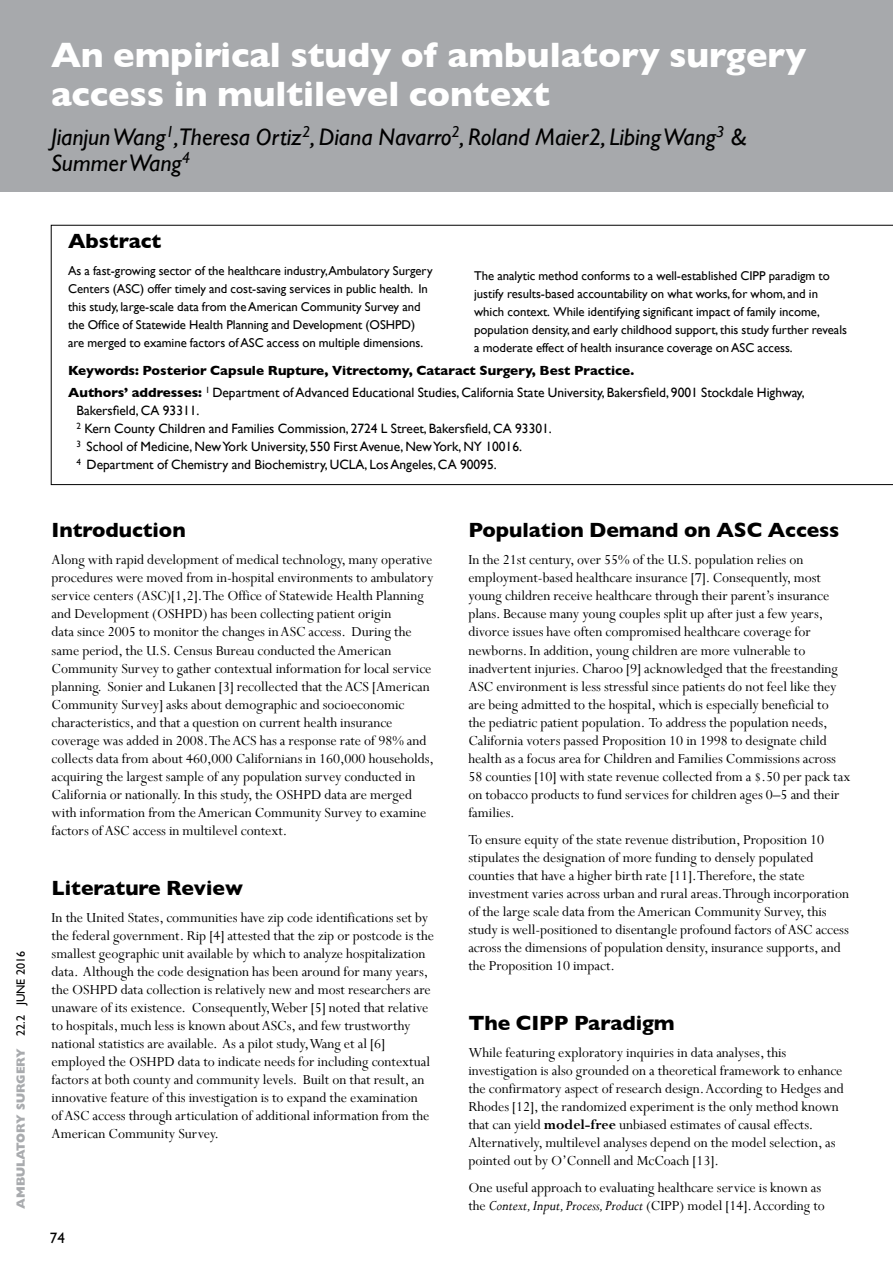
<style>
.page{position:relative;width:893px;height:1263px;background:#fff}
.page>*{position:absolute;margin:0;border:0;box-sizing:border-box;transform-origin:0 0}
.t1{font:700 36px/39px "Gill Sans";color:#fff}
.t2{font:italic 24px/25.5px "Gill Sans";color:#000}
.t3{font:700 21px "Gill Sans";color:#000}
.t4{font:15.3px/18px "Perpetua";color:#000}
.t5{font:15px "Gill Sans";color:#000}
.t6{font:13.5px/18px "Gill Sans";color:#000}
.t7{font:12.75px/18px "Gill Sans";color:#000}
.t8{font:800 12px "Gill Sans";color:#a9abae}
.s1{font-weight:400;color:#000}
.s2{font-weight:700}
.s3{font-style:italic;font-size:15.75px}
</style>
<div class="page">
<div style="left:0;top:0;width:893px;height:191px;background:#a7a9ac"></div>
<svg style="left:51px;top:225px;width:842px;height:260px"></svg>
<h1 class="t1" style="left:51px;top:35px;width:757px">An empirical study of ambulatory surgery access in multilevel context</h1>
<h2 class="t2" style="left:51px;top:125px;width:697px">Jianjun Wang<sup>1</sup>,Theresa Ortiz<sup>2</sup>, Diana Navarro<sup>2</sup>, Roland Maier2, Libing Wang<sup>3</sup> &amp;<br>Summer Wang<sup>4</sup></h2>
<p class="t8" style="left:14px;top:1209px;width:259px;rotate:-90deg">AMBULATORY SURGERY <span class="s1">22.2 JUNE 2016</span></p>
<h3 class="t3" style="left:68px;top:225px;width:95px">Abstract</h3>
<p class="t7" style="left:68px;top:262px;width:366px">As a fast-growing sector of the healthcare industry,Ambulatory Surgery Centers (ASC) offer timely and cost-saving services in public health. In this study, large-scale data from the American Community Survey and the Office of Statewide Health Planning and Development (OSHPD) are merged to examine factors of ASC access on multiple dimensions.</p>
<p class="t7" style="left:474px;top:266px;width:374px">The analytic method conforms to a well-established CIPP paradigm to justify results-based accountability on what works, for whom, and in which context. While identifying significant impact of family income, population density, and early childhood support, this study further reveals a moderate effect of health insurance coverage on ASC access.</p>
<p class="t6" style="left:68px;top:359px;width:738px;line-height:22.2px"><span class="s2">Keywords: Posterior Capsule Rupture, Vitrectomy, Cataract Surgery, Best Practice.<br>Authors’ addresses:</span> <sup>1</sup> Department of Advanced Educational Studies, California State University, Bakersfield, 9001 Stockdale Highway,</p>
<p class="t6" style="left:77px;top:402px;width:477px">Bakersfield, CA 93311.<br><sup>2</sup> Kern County Children and Families Commission, 2724 L Street, Bakersfield, CA 93301.<br><sup>3</sup> School of Medicine, New York University, 550 First Avenue, New York, NY 10016.<br><sup>4</sup> Department of Chemistry and Biochemistry, UCLA, Los Angeles, CA 90095.</p>
<h3 class="t3" style="left:52px;top:514px;width:136px">Introduction</h3>
<p class="t4" style="left:52px;top:551px;width:384px">Along with rapid development of medical technology, many operative procedures were moved from in-hospital environments to ambulatory service centers (ASC)[1,2]. The Office of Statewide Health Planning and Development (OSHPD) has been collecting patient origin<br>data since 2005 to monitor the changes in ASC access. During the same period, the U.S. Census Bureau conducted the American Community Survey to gather contextual information for local service planning. Sonier and Lukanen [3] recollected that the ACS [American Community Survey] asks about demographic and socioeconomic characteristics, and that a question on current health insurance coverage was added in 2008. The ACS has a response rate of 98% and collects data from about 460,000 Californians in 160,000 households, acquiring the largest sample of any population survey conducted in California or nationally. In this study, the OSHPD data are merged with information from the American Community Survey to examine factors of ASC access in multilevel context.</p>
<h3 class="t3" style="left:52px;top:871px;width:193px">Literature Review</h3>
<p class="t4" style="left:52px;top:908px;width:384px">In the United States, communities have zip code identifications set by the federal government. Rip [4] attested that the zip or postcode is the smallest geographic unit available by which to analyze hospitalization data. Although the code designation has been around for many years, the OSHPD data collection is relatively new and most researchers are unaware of its existence. Consequently, Weber [5] noted that relative to hospitals, much less is known about ASCs, and few trustworthy national statistics are available. As a pilot study, Wang et al [6] employed the OSHPD data to indicate needs for including contextual factors at both county and community levels. Built on that result, an innovative feature of this investigation is to expand the examination<br>of ASC access through articulation of additional information from the American Community Survey.</p>
<p class="t5" style="left:50px;top:1228px;width:16px">74</p>
<h3 class="t3" style="left:468px;top:514px;width:373px">Population Demand on ASC Access</h3>
<p class="t4" style="left:468px;top:551px;width:383px">In the 21st century, over 55% of the U.S. population relies on employment-based healthcare insurance [7]. Consequently, most young children receive healthcare through their parent’s insurance plans. Because many young couples split up after just a few years, divorce issues have often compromised healthcare coverage for newborns. In addition, young children are more vulnerable to inadvertent injuries. Charoo [9] acknowledged that the freestanding ASC environment is less stressful since patients do not feel like they are being admitted to the hospital, which is especially beneficial to<br>the pediatric patient population. To address the population needs, California voters passed Proposition 10 in 1998 to designate child health as a focus area for Children and Families Commissions across 58 counties [10] with state revenue collected from a $.50 per pack tax on tobacco products to fund services for children ages 0–5 and their families.</p>
<p class="t4" style="left:468px;top:830px;width:382px">To ensure equity of the state revenue distribution, Proposition 10 stipulates the designation of more funding to densely populated counties that have a higher birth rate [11]. Therefore, the state investment varies across urban and rural areas. Through incorporation of the large scale data from the American Community Survey, this study is well-positioned to disentangle profound factors of ASC access across the dimensions of population density, insurance supports, and the Proposition 10 impact.</p>
<h3 class="t3" style="left:468px;top:1006px;width:208px">The CIPP Paradigm</h3>
<p class="t4" style="left:468px;top:1043px;width:377px">While featuring exploratory inquiries in data analyses, this investigation is also grounded on a theoretical framework to enhance the confirmatory aspect of research design. According to Hedges and Rhodes [12], the randomized experiment is the only method known that can yield <span class="s2">model-free</span> unbiased estimates of causal effects.<br>Alternatively, multilevel analyses depend on the model selection, as pointed out by O’Connell and McCoach [13].</p>
<p class="t4" style="left:468px;top:1178px;width:358px">One useful approach to evaluating healthcare service is known as the <span class="s3">Context, Input, Process, Product</span> (CIPP) model [14]. According to</p>
</div>
